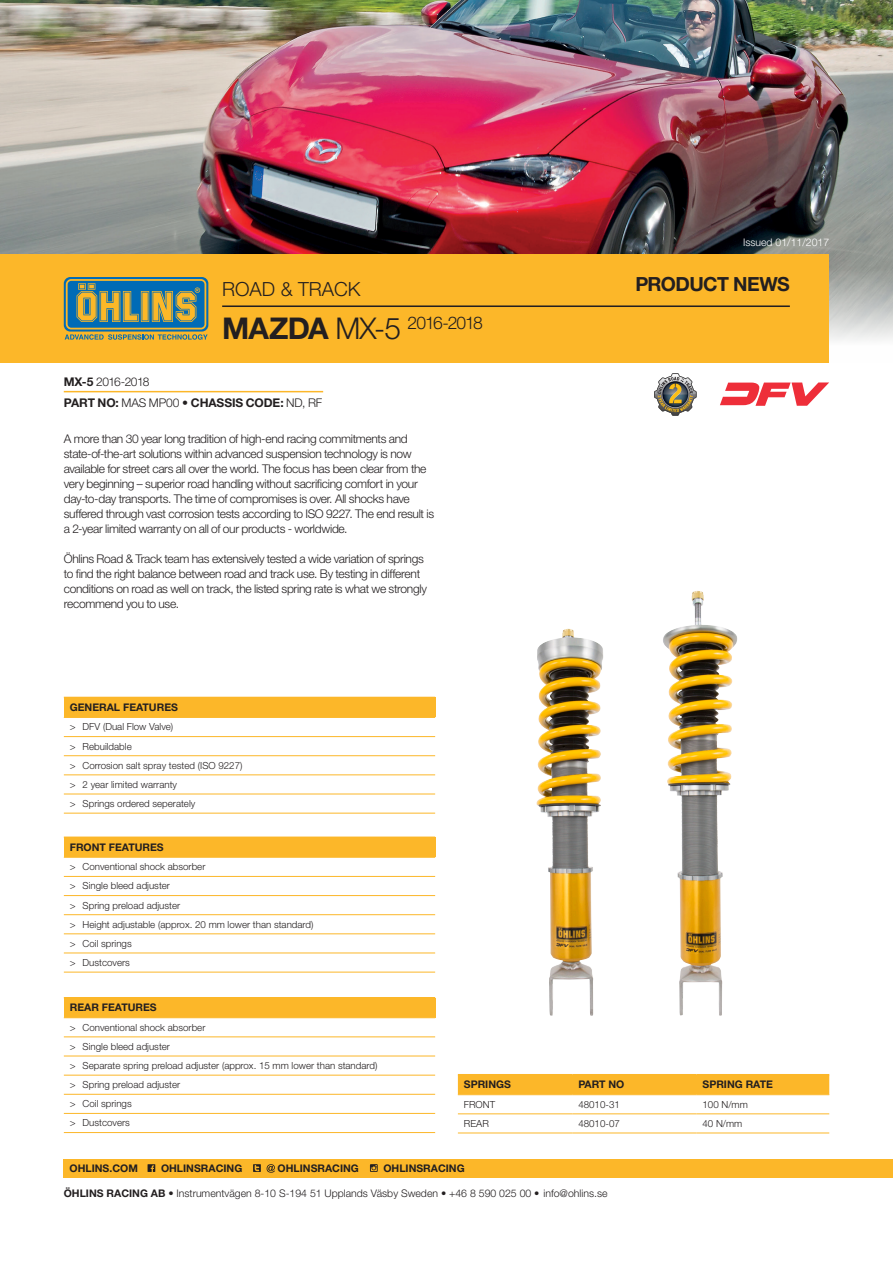
<style>
.page{position:relative;width:893px;height:1263px;background:#fff}
.page>*{position:absolute;margin:0;border:0;box-sizing:border-box;transform-origin:0 0}
.t1{font:700 19.5px "Helvetica Neue LT Std";letter-spacing:-.03em;color:#231f20}
.t2{font:300 19.5px "Helvetica Neue LT Std";color:#231f20}
.t3{font:300 17.55px "Helvetica Neue LT Std";letter-spacing:-.07em;color:#231f20}
.t4{font:300 12px/15px "Helvetica Neue LT Std";letter-spacing:-.025em;color:#231f20}
.t5{font:700 12px "Helvetica Neue LT Std";letter-spacing:-.01em;color:#231f20}
.t6{font:300 12px "Helvetica Neue LT Std";letter-spacing:-.05em;color:#231f20}
.Featues{font:700 10.5px "Helvetica Neue LT Std";color:#231f20}
.t7{font:300 10.5px "Helvetica Neue LT Std";color:#231f20}
.t8{font:300 10.5px "Helvetica Neue LT Std";color:#fff}
.Paragraph_Style_1_co{font:300 9.75px "Helvetica Neue LT Std";color:#231f20}
.s1{font-weight:700}
.s2{font-weight:700;font-size:30px}
.s3{font-size:30px}
.s4{font-weight:300}
</style>
<div class="page">
<img style="left:0;top:0;width:893px;height:341px">
<div style="left:0;top:254px;width:829px;height:109px;background:#fcb729"></div>
<div style="left:64px;top:277px;width:144px;height:55px;background:#006bb6;border-radius:7px"></div>
<svg style="left:65px;top:279px;width:143px;height:61px"></svg>
<hr style="left:222px;top:305px;width:568px;height:2px;background:#231f20">
<div style="left:64px;top:1159px;width:829px;height:19px;background:#fcb729"></div>
<svg style="left:148px;top:1164px;width:7px;height:8px"></svg>
<svg style="left:253px;top:1164px;width:8px;height:8px"></svg>
<svg style="left:267px;top:1164px;width:8px;height:9px"></svg>
<svg style="left:370px;top:1164px;width:8px;height:8px"></svg>
<div style="left:64px;top:837px;width:371px;height:20px;background:#fcb729"></div>
<svg style="left:64px;top:875px;width:371px;height:97px"></svg>
<hr style="left:64px;top:836px;width:371px;height:2px;background:#fcb729">
<hr style="left:64px;top:857px;width:371px;height:1px;background:#fcb729">
<hr style="left:64px;top:876px;width:371px;height:1px;background:#fcb729">
<hr style="left:64px;top:895px;width:371px;height:1px;background:#fcb729">
<hr style="left:64px;top:914px;width:371px;height:1px;background:#fcb729">
<hr style="left:64px;top:933px;width:371px;height:1px;background:#fcb729">
<hr style="left:64px;top:952px;width:371px;height:1px;background:#fcb729">
<hr style="left:64px;top:972px;width:371px;height:1px;background:#fcb729">
<div style="left:64px;top:998px;width:371px;height:20px;background:#fcb729"></div>
<svg style="left:64px;top:1018px;width:371px;height:95px"></svg>
<hr style="left:64px;top:997px;width:371px;height:1px;background:#fcb729">
<hr style="left:64px;top:1036px;width:371px;height:1px;background:#fcb729">
<hr style="left:64px;top:1056px;width:371px;height:1px;background:#fcb729">
<hr style="left:64px;top:1075px;width:371px;height:1px;background:#fcb729">
<hr style="left:64px;top:1094px;width:371px;height:1px;background:#fcb729">
<hr style="left:64px;top:1113px;width:371px;height:1px;background:#fcb729">
<hr style="left:64px;top:1132px;width:371px;height:1px;background:#fcb729">
<hr style="left:64px;top:391px;width:259px;height:1px;background:#fcb729">
<svg style="left:720px;top:382px;width:109px;height:24px"></svg>
<svg style="left:654px;top:373px;width:43px;height:43px"></svg>
<svg style="left:458px;top:1075px;width:371px;height:40px"></svg>
<hr style="left:458px;top:1074px;width:114px;height:1px;background:#fcb729">
<hr style="left:572px;top:1074px;width:124px;height:1px;background:#fcb729">
<hr style="left:696px;top:1074px;width:133px;height:1px;background:#fcb729">
<hr style="left:458px;top:1094px;width:114px;height:1px;background:#fcb729">
<hr style="left:572px;top:1094px;width:124px;height:1px;background:#fcb729">
<hr style="left:696px;top:1094px;width:133px;height:1px;background:#fcb729">
<hr style="left:458px;top:1113px;width:114px;height:1px;background:#fcb729">
<hr style="left:572px;top:1113px;width:124px;height:1px;background:#fcb729">
<hr style="left:696px;top:1113px;width:133px;height:1px;background:#fcb729">
<hr style="left:458px;top:1132px;width:114px;height:1px;background:#fcb729">
<hr style="left:572px;top:1132px;width:124px;height:1px;background:#fcb729">
<hr style="left:696px;top:1132px;width:133px;height:1px;background:#fcb729">
<div style="left:64px;top:697px;width:371px;height:20px;background:#fcb729"></div>
<svg style="left:64px;top:737px;width:371px;height:76px"></svg>
<hr style="left:64px;top:717px;width:371px;height:1px;background:#fcb729">
<hr style="left:64px;top:736px;width:371px;height:1px;background:#fcb729">
<hr style="left:64px;top:755px;width:371px;height:1px;background:#fcb729">
<hr style="left:64px;top:774px;width:371px;height:1px;background:#fcb729">
<hr style="left:64px;top:794px;width:371px;height:1px;background:#fcb729">
<hr style="left:64px;top:813px;width:371px;height:1px;background:#fcb729">
<img style="left:536px;top:631px;width:57px;height:385px">
<img style="left:663px;top:591px;width:60px;height:425px">
<p class="t2" style="left:222px;top:277px;width:140px">ROAD &amp; TRACK</p>
<p class="t6" style="left:64px;top:374px;width:87px"><span class="s1">MX-5</span> 2016-2018</p>
<p class="t3" style="left:222px;top:312px;width:262px"><span class="s2">MAZDA</span> <span class="s3">MX-5</span> 2016-2018</p>
<p class="t5" style="left:64px;top:395px;width:260px">PART NO: <span class="s4">MAS MP00 •</span> CHASSIS CODE: <span class="s4">ND, RF</span></p>
<p class="t4" style="left:64px;top:431px;width:372px">A more than 30 year long tradition of high-end racing commitments and state-of-the-art solutions within advanced suspension technology is now available for street cars all over the world. The focus has been clear from the very beginning – superior road handling without sacrificing comfort in your day-to-day transports. The time of compromises is over. All shocks have suffered through vast corrosion tests according to ISO 9227. The end result is a 2-year limited warranty on all of our products - worldwide.</p>
<p class="t4" style="left:64px;top:551px;width:365px">Öhlins Road &amp; Track team has extensively tested a wide variation of springs to find the right balance between road and track use. By testing in different conditions on road as well on track, the listed spring rate is what we strongly recommend you to use.</p>
<p class="Featues" style="left:70px;top:701px;width:110px">GENERAL FEATURES</p>
<p class="Paragraph_Style_1_co" style="left:70px;top:721px;width:105px">&gt; DFV (Dual Flow Valve)</p>
<p class="Paragraph_Style_1_co" style="left:70px;top:740px;width:63px">&gt; Rebuildable</p>
<p class="Paragraph_Style_1_co" style="left:70px;top:759px;width:174px">&gt; Corrosion salt spray tested (ISO 9227)</p>
<p class="Paragraph_Style_1_co" style="left:70px;top:778px;width:109px">&gt; 2 year limited warranty</p>
<p class="Paragraph_Style_1_co" style="left:70px;top:797px;width:127px">&gt; Springs ordered seperately</p>
<p class="t8" style="left:743px;top:236px;width:88px">Issued 01/11/2017</p>
<h1 class="t1" style="left:635px;top:272px;width:156px">PRODUCT NEWS</h1>
<p class="Featues" style="left:70px;top:840px;width:95px">FRONT FEATURES</p>
<p class="Paragraph_Style_1_co" style="left:70px;top:861px;width:137px">&gt; Conventional shock absorber</p>
<p class="Paragraph_Style_1_co" style="left:70px;top:880px;width:102px">&gt; Single bleed adjuster</p>
<p class="Paragraph_Style_1_co" style="left:70px;top:899px;width:112px">&gt; Spring preload adjuster</p>
<p class="Paragraph_Style_1_co" style="left:70px;top:918px;width:245px">&gt; Height adjustable (approx. 20 mm lower than standard)</p>
<p class="Paragraph_Style_1_co" style="left:70px;top:937px;width:63px">&gt; Coil springs</p>
<p class="Paragraph_Style_1_co" style="left:70px;top:956px;width:62px">&gt; Dustcovers</p>
<p class="Featues" style="left:70px;top:1001px;width:88px">REAR FEATURES</p>
<p class="Paragraph_Style_1_co" style="left:70px;top:1021px;width:137px">&gt; Conventional shock absorber</p>
<p class="Paragraph_Style_1_co" style="left:70px;top:1040px;width:102px">&gt; Single bleed adjuster</p>
<p class="Paragraph_Style_1_co" style="left:70px;top:1059px;width:309px">&gt; Separate spring preload adjuster (approx. 15 mm lower than standard)</p>
<p class="Paragraph_Style_1_co" style="left:70px;top:1079px;width:112px">&gt; Spring preload adjuster</p>
<p class="Paragraph_Style_1_co" style="left:70px;top:1098px;width:63px">&gt; Coil springs</p>
<p class="Paragraph_Style_1_co" style="left:70px;top:1117px;width:62px">&gt; Dustcovers</p>
<p class="Featues" style="left:464px;top:1078px;width:49px">SPRINGS</p>
<p class="Featues" style="left:578px;top:1078px;width:48px">PART NO</p>
<p class="Featues" style="left:702px;top:1078px;width:72px">SPRING RATE</p>
<p class="Paragraph_Style_1_co" style="left:464px;top:1098px;width:33px">FRONT</p>
<p class="Paragraph_Style_1_co" style="left:578px;top:1098px;width:43px">48010-31</p>
<p class="Paragraph_Style_1_co" style="left:702px;top:1098px;width:47px">100 N/mm</p>
<p class="Paragraph_Style_1_co" style="left:464px;top:1117px;width:26px">REAR</p>
<p class="Paragraph_Style_1_co" style="left:578px;top:1117px;width:43px">48010-07</p>
<p class="Paragraph_Style_1_co" style="left:702px;top:1117px;width:41px">40 N/mm</p>
<p class="Featues" style="left:70px;top:1161px;width:70px">OHLINS.COM</p>
<p class="Featues" style="left:161px;top:1161px;width:83px">OHLINSRACING</p>
<p class="Featues" style="left:278px;top:1161px;width:83px">OHLINSRACING</p>
<p class="Featues" style="left:383px;top:1161px;width:83px">OHLINSRACING</p>
<p class="t7" style="left:64px;top:1187px;width:545px"><span class="s1">ÖHLINS RACING AB</span> • Instrumentvägen 8-10 S-194 51 Upplands Väsby Sweden • +46 8 590 025 00 • info@ohlins.se</p>
</div>
